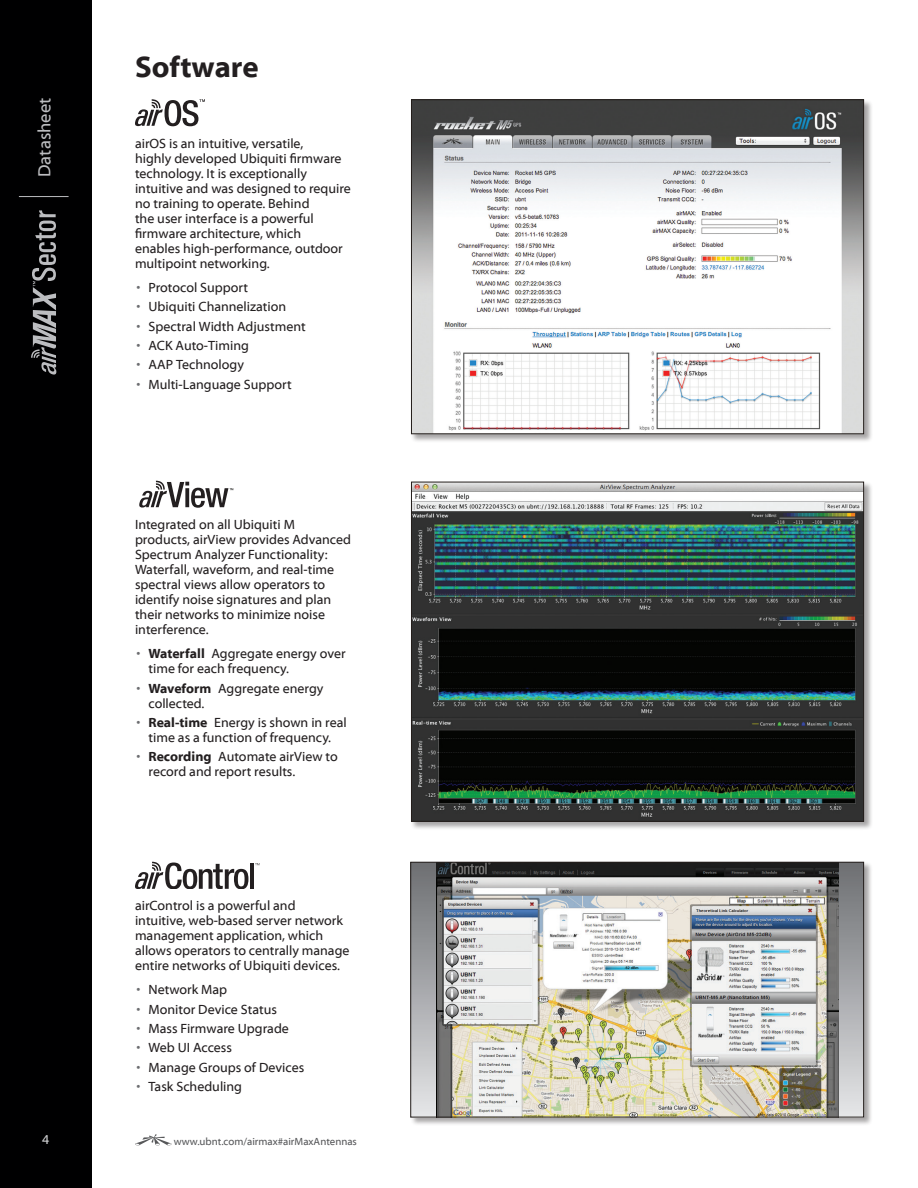
<style>
.page{position:relative;width:918px;height:1188px;background:#fff}
.page>*{position:absolute;margin:0;border:0;box-sizing:border-box;transform-origin:0 0}
.t1{font:700 30px "Myriad Web Pro";color:#231f20}
.t2{font:18px "Myriad Web Pro";color:#bcbdc0}
.t3{font:13.5px/15px "Myriad Web Pro";color:#231f20}
.t4{font:13.5px "Myriad Web Pro";color:#d1d2d4}
.t5{font:10.5px "Myriad Web Pro";color:#57585a}
.s1{color:#6c6d70}
.s2{font-weight:700}
</style>
<div class="page">
<div style="left:0;top:0;width:92px;height:1188px;background:#000001"></div>
<hr style="left:19px;top:196px;width:50px;height:1px;background:#bcbdc0">
<svg style="left:31px;top:210px;width:25px;height:165px"></svg>
<svg style="left:135px;top:1134px;width:37px;height:11px"></svg>
<svg style="left:135px;top:99px;width:70px;height:27px"></svg>
<svg style="left:139px;top:481px;width:94px;height:27px"></svg>
<svg style="left:135px;top:862px;width:113px;height:27px"></svg>
<hr style="left:250px;top:863px;width:4px;height:26px;background:#231f20">
<div style="left:411px;top:481px;width:462px;height:350px;background:#231f20;opacity:.4"></div>
<img style="left:413px;top:484px;width:449px;height:336px">
<div style="left:411px;top:482px;width:453px;height:340px;border:1px solid #241e1b"></div>
<div style="left:410px;top:861px;width:463px;height:266px;background:#231f20;opacity:.4"></div>
<div style="left:411px;top:862px;width:453px;height:255px;background:linear-gradient(to bottom,#6c6e71,#e5e5e8)"></div>
<img style="left:436px;top:864px;width:402px;height:251px">
<div style="left:410px;top:862px;width:454px;height:255px;border:1px solid #241e1b"></div>
<div style="left:411px;top:99px;width:462px;height:344px;background:#231f20;opacity:.4"></div>
<img style="left:413px;top:101px;width:449px;height:331px">
<div style="left:411px;top:99px;width:453px;height:335px;border:1px solid #241e1b"></div>
<h2 class="t2" style="left:35px;top:177px;width:81px;rotate:-90deg">Datasheet</h2>
<h1 class="t1" style="left:135px;top:50px;width:125px">Software</h1>
<p class="t3" style="left:135px;top:136px;width:217px">airOS is an intuitive, versatile,<br>highly developed Ubiquiti firmware technology. It is exceptionally intuitive and was designed to require no training to operate. Behind<br>the user interface is a powerful firmware architecture, which<br>enables high‑performance, outdoor multipoint networking.</p>
<p class="t3" style="left:136px;top:280px;width:113px"><span class="s1">•</span> Protocol Support</p>
<p class="t3" style="left:136px;top:300px;width:151px"><span class="s1">•</span> Ubiquiti Channelization</p>
<p class="t3" style="left:136px;top:319px;width:171px"><span class="s1">•</span> Spectral Width Adjustment</p>
<p class="t3" style="left:136px;top:338px;width:114px"><span class="s1">•</span> ACK Auto-Timing</p>
<p class="t3" style="left:136px;top:358px;width:109px"><span class="s1">•</span> AAP Technology</p>
<p class="t3" style="left:136px;top:377px;width:157px"><span class="s1">•</span> Multi-Language Support</p>
<p class="t3" style="left:135px;top:518px;width:217px">Integrated on all Ubiquiti M products, airView provides Advanced<br>Spectrum Analyzer Functionality:<br>Waterfall, waveform, and real-time spectral views allow operators to identify noise signatures and plan their networks to minimize noise interference.</p>
<p class="t3" style="left:148px;top:647px;width:199px;text-indent:-12px"><span class="s1">•</span> <span class="s2">Waterfall</span> Aggregate energy over time for each frequency.</p>
<p class="t3" style="left:148px;top:681px;width:176px;text-indent:-12px"><span class="s1">•</span> <span class="s2">Waveform</span> Aggregate energy collected.</p>
<p class="t3" style="left:136px;top:715px;width:212px;text-align:center"><span class="s1">•</span> <span class="s2">Real-time</span> Energy is shown in real time as a function of frequency.</p>
<p class="t3" style="left:148px;top:750px;width:191px;text-indent:-12px"><span class="s1">•</span> <span class="s2">Recording</span> Automate airView to record and report results.</p>
<p class="t3" style="left:135px;top:899px;width:216px">airControl is a powerful and intuitive, web-based server network management application, which allows operators to centrally manage entire networks of Ubiquiti devices.</p>
<p class="t3" style="left:136px;top:983px;width:92px"><span class="s1">•</span> Network Map</p>
<p class="t3" style="left:136px;top:1002px;width:142px"><span class="s1">•</span> Monitor Device Status</p>
<p class="t3" style="left:136px;top:1021px;width:154px"><span class="s1">•</span> Mass Firmware Upgrade</p>
<p class="t3" style="left:136px;top:1041px;width:97px"><span class="s1">•</span> Web UI Access</p>
<p class="t3" style="left:136px;top:1060px;width:169px"><span class="s1">•</span> Manage Groups of Devices</p>
<p class="t3" style="left:136px;top:1079px;width:107px"><span class="s1">•</span> Task Scheduling</p>
<p class="t4" style="left:42px;top:1132px;width:9px">4</p>
<p class="t5" style="left:174px;top:1136px;width:185px">www.ubnt.com/airmax#airMaxAntennas</p>
</div>
